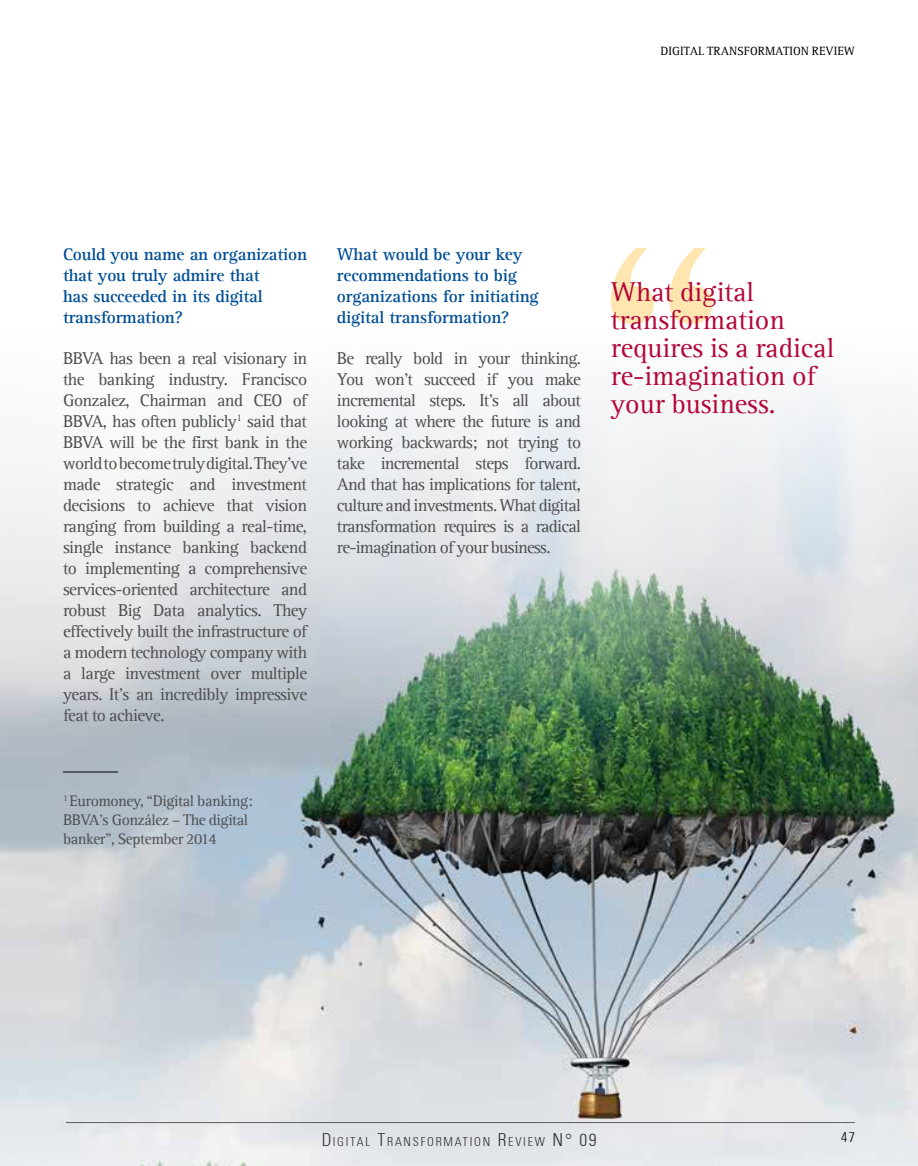
<style>
.page{position:relative;width:918px;height:1166px;background:#fff}
.page>*{position:absolute;margin:0;border:0;box-sizing:border-box;transform-origin:0 0}
.t1{font:28px/28px "Agfa Rotis Serif";color:#b30838}
.t2{font:17.5px/21px "Agfa Rotis Serif";letter-spacing:-.035em;color:#4d4d4f;text-align:justify}
.t3{font:700 17.5px/21px "Agfa Rotis Serif";letter-spacing:-.01em;color:#004e95}
.t4{font:15.75px/18.9px "Agfa Rotis Serif";letter-spacing:-.025em;color:#4d4d4f}
.t5{font:300 condensed 14px "Univers";color:#000}
.t6{font:300 condensed 12.25px "Univers";letter-spacing:.145em;color:#000}
.t7{font:12.25px "Agfa Rotis Serif";color:#000}
.s1{font-size:17.5px}
</style>
<div class="page">
<img style="left:0;top:298px;width:918px;height:868px">
<hr style="left:66px;top:1122px;width:789px;height:1px;background:#000">
<svg style="left:611px;top:248px;width:101px;height:76px"></svg>
<hr style="left:63px;top:771px;width:55px;height:1px;background:#000">
<p class="t7" style="left:660px;top:44px;width:196px">DIGITAL TRANSFORMATION REVIEW</p>
<p class="t3" style="left:63px;top:244px;width:246px">Could you name an organization that you truly admire that<br>has succeeded in its digital transformation?</p>
<p class="t2" style="left:63px;top:348px;width:246px">BBVA has been a real visionary in the banking industry. Francisco Gonzalez, Chairman and CEO of BBVA, has often publicly<sup>1</sup> said that BBVA will be the first bank in the world to become truly digital. They’ve made strategic and investment decisions to achieve that vision ranging from building a real-time, single instance banking backend to implementing a comprehensive services-oriented architecture and robust Big Data analytics. They effectively built the infrastructure of a modern technology company with a large investment over multiple years. It’s an incredibly impressive feat to achieve.</p>
<p class="t3" style="left:337px;top:244px;width:203px">What would be your key recommendations to big organizations for initiating digital transformation?</p>
<p class="t2" style="left:337px;top:348px;width:246px">Be really bold in your thinking.<br>You won’t succeed if you make incremental steps. It’s all about looking at where the future is and working backwards; not trying to take incremental steps forward.<br>And that has implications for talent, culture and investments. What digital transformation requires is a radical re-imagination of your business.</p>
<p class="t4" style="left:63px;top:792px;width:191px"><sup>1</sup> Euromoney, “Digital banking:<br>BBVA’s González – The digital banker”, September 2014</p>
<h1 class="t1" style="left:611px;top:278px;width:225px">What digital transformation requires is a radical re-imagination of your business.</h1>
<p class="t6" style="left:321px;top:1134px;width:277px"><span class="s1">D</span>IGITAL <span class="s1">T</span>RANSFORMATION <span class="s1">R</span> EVIEW <span class="s1">N° 09</span></p>
<p class="t5" style="left:841px;top:1129px;width:15px">47</p>
</div>
